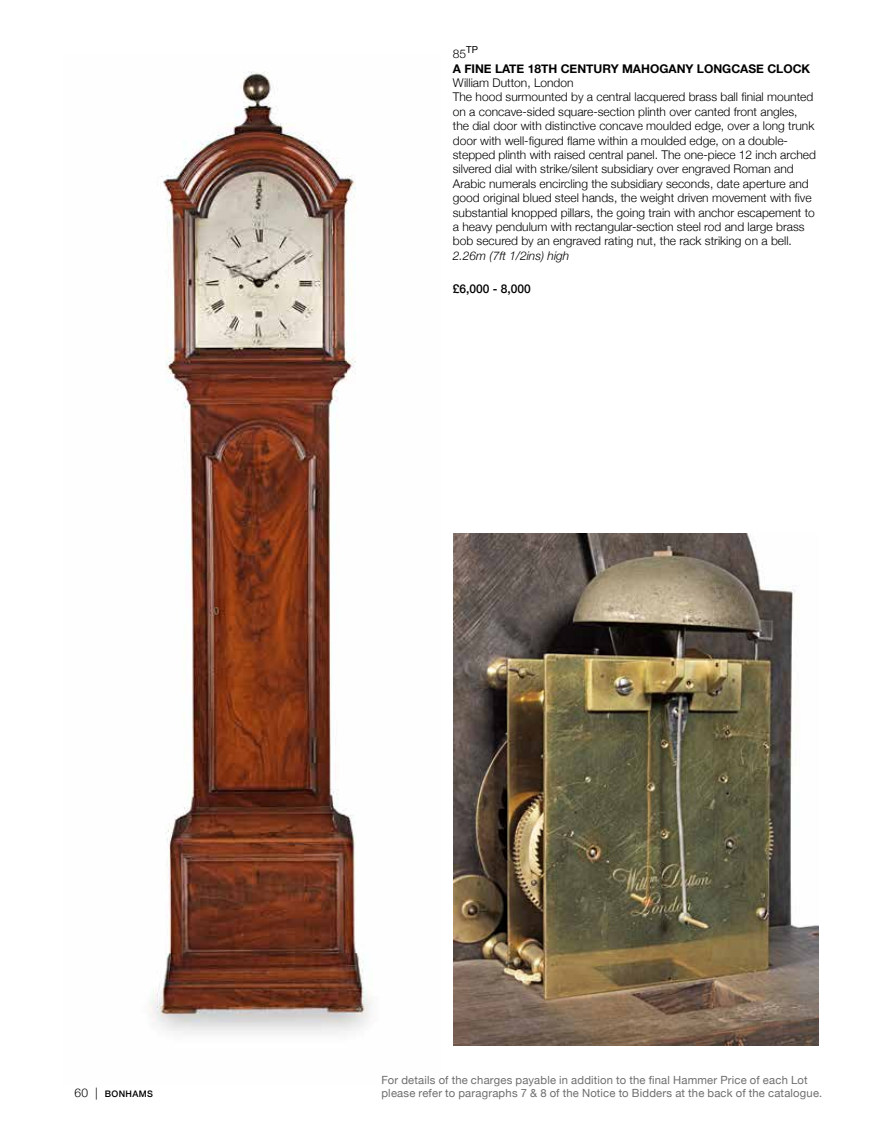
<style>
.page{position:relative;width:893px;height:1127px;background:#fff}
.page>*{position:absolute;margin:0;border:0;box-sizing:border-box;transform-origin:0 0}
.t1{font:300 12px/14.4px "Helvetica Neue";color:#000}
.t2{font:700 12px "Helvetica Neue";color:#000}
.t3{font:italic 300 12px "Helvetica Neue";color:#000}
.t4{font:500 12px "Helvetica Neue";color:#000}
.t5{font:11.25px/12.8px "Helvetica Neue";letter-spacing:.015em;color:#6f6e6e}
.t6{font:9.6px "Helvetica Neue";color:#000}
.t7{font:500 9px "Helvetica Neue";letter-spacing:.035em;color:#000}
.s1{font-weight:300;font-size:12px}
</style>
<div class="page">
<img style="left:148px;top:71px;width:225px;height:963px">
<img style="left:454px;top:533px;width:365px;height:512px">
<p class="t6" style="left:466px;top:42px;width:13px">TP</p>
<p class="t2" style="left:453px;top:59px;width:359px">A FINE LATE 18TH CENTURY MAHOGANY LONGCASE CLOCK</p>
<p class="t1" style="left:453px;top:75px;width:364px">William Dutton, London<br>The hood surmounted by a central lacquered brass ball finial mounted on a concave-sided square-section plinth over canted front angles, the dial door with distinctive concave moulded edge, over a long trunk door with well-figured flame within a moulded edge, on a double&shy;stepped plinth with raised central panel. The one-piece 12 inch arched silvered dial with strike/silent subsidiary over engraved Roman and Arabic numerals encircling the subsidiary seconds, date aperture and good original blued steel hands, the weight driven movement with five substantial knopped pillars, the going train with anchor escapement to a heavy pendulum with rectangular-section steel rod and large brass bob secured by an engraved rating nut, the rack striking on a bell.</p>
<p class="t3" style="left:453px;top:246px;width:118px">2.26m (7ft 1/2ins) high</p>
<p class="t4" style="left:453px;top:279px;width:80px">£6,000 - 8,000</p>
<p class="t1" style="left:453px;top:46px;width:15px">85</p>
<p class="t7" style="left:74px;top:1087px;width:80px"><span class="s1">60 |</span> BONHAMS</p>
<p class="t5" style="left:381px;top:1075px;width:442px">For details of the charges payable in addition to the final Hammer Price of each Lot please refer to paragraphs 7 &amp; 8 of the Notice to Bidders at the back of the catalogue.</p>
</div>
